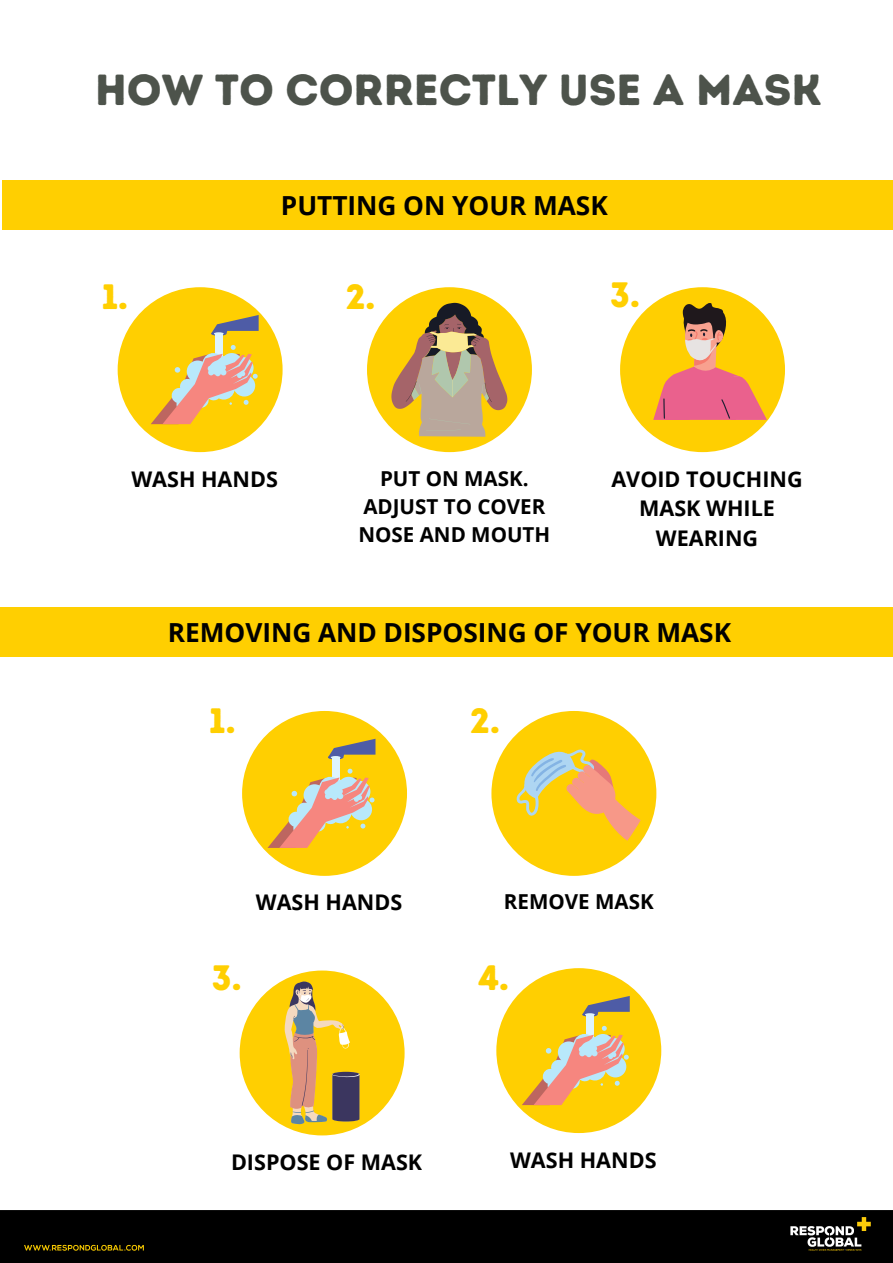
<style>
.page{position:relative;width:893px;height:1263px;background:#fff}
.page>*{position:absolute;margin:0;border:0;box-sizing:border-box;transform-origin:0 0}
.t1{font:43.5px "Intro Rust Base";color:#4d534b}
.t2{font:35.25px "Intro Rust Base";color:#ffcf01}
.t3{font:700 26.25px "Open Sans";color:#000}
.t4{font:700 21.6px/29.7px "Open Sans";color:#000;text-align:center}
.t5{font:700 20.55px/28.3px "Open Sans";color:#000}
</style>
<div class="page">
<div style="left:118px;top:287px;width:164px;height:165px;background:#ffcf01;border-radius:50%"></div>
<div style="left:215px;top:333px;width:7px;height:32px;background:#def4fd"></div>
<svg style="left:211px;top:315px;width:48px;height:20px"></svg>
<svg style="left:151px;top:345px;width:107px;height:79px"></svg>
<div style="left:367px;top:287px;width:165px;height:165px;background:#ffcf01;border-radius:50%"></div>
<svg style="left:391px;top:303px;width:116px;height:134px"></svg>
<div style="left:620px;top:287px;width:165px;height:165px;background:#ffcf01;border-radius:50%"></div>
<svg style="left:653px;top:303px;width:114px;height:117px"></svg>
<div style="left:242px;top:711px;width:165px;height:165px;background:#ffcf01;border-radius:50%"></div>
<div style="left:491px;top:711px;width:165px;height:165px;background:#ffcf01;border-radius:50%"></div>
<div style="left:240px;top:970px;width:164px;height:165px;background:#ffcf01;border-radius:50%"></div>
<div style="left:332px;top:757px;width:7px;height:31px;background:#def4fd"></div>
<svg style="left:328px;top:739px;width:47px;height:20px"></svg>
<svg style="left:267px;top:769px;width:107px;height:79px"></svg>
<div style="left:0;top:1210px;width:893px;height:53px;background:#000"></div>
<div style="left:496px;top:968px;width:165px;height:165px;background:#ffcf01;border-radius:50%"></div>
<div style="left:586px;top:1014px;width:7px;height:31px;background:#def4fd"></div>
<svg style="left:582px;top:996px;width:48px;height:20px"></svg>
<svg style="left:522px;top:1026px;width:107px;height:79px"></svg>
<svg style="left:516px;top:749px;width:124px;height:92px"></svg>
<svg style="left:285px;top:981px;width:74px;height:143px"></svg>
<div style="left:3px;top:180px;width:890px;height:50px;background:#ffcf01"></div>
<div style="left:0;top:607px;width:893px;height:49px;background:#ffcf01"></div>
<p class="t1" style="left:95px;top:63px;width:728px">HOW TO CORRECTLY USE A MASK</p>
<p class="t3" style="left:281px;top:187px;width:328px">PUTTING ON YOUR MASK</p>
<p class="t2" style="left:101px;top:276px;width:28px">1.</p>
<p class="t2" style="left:345px;top:276px;width:32px">2.</p>
<p class="t2" style="left:610px;top:274px;width:32px">3.</p>
<p class="t4" style="left:131px;top:463px;width:148px">WASH HANDS</p>
<p class="t5" style="left:380px;top:463px;width:150px">PUT ON MASK.</p>
<p class="t5" style="left:358px;top:492px;width:193px">ADJUST TO COVER<br>NOSE AND MOUTH</p>
<p class="t4" style="left:611px;top:463px;width:193px">AVOID TOUCHING<br>MASK WHILE<br>WEARING</p>
<p class="t3" style="left:168px;top:613px;width:565px">REMOVING AND DISPOSING OF YOUR MASK</p>
<p class="t2" style="left:209px;top:700px;width:28px">1.</p>
<p class="t4" style="left:256px;top:887px;width:148px">WASH HANDS</p>
<p class="t2" style="left:470px;top:700px;width:32px">2.</p>
<p class="t5" style="left:504px;top:887px;width:151px">REMOVE MASK</p>
<p class="t2" style="left:212px;top:957px;width:32px">3.</p>
<p class="t2" style="left:478px;top:957px;width:33px">4.</p>
<p class="t4" style="left:231px;top:1147px;width:193px">DISPOSE OF MASK</p>
<p class="t4" style="left:510px;top:1144px;width:148px">WASH HANDS</p>
</div>
